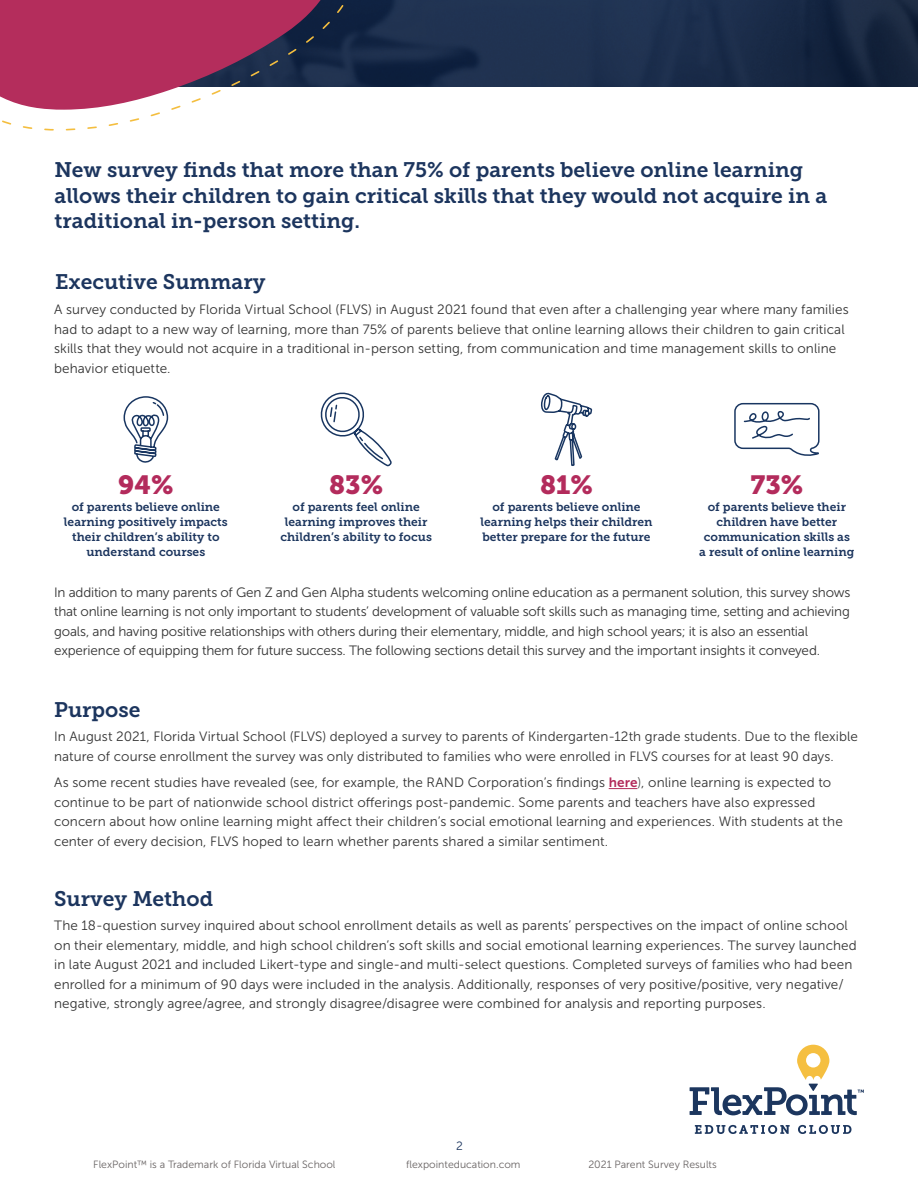
<style>
.page{position:relative;width:918px;height:1188px;background:#fff}
.page>*{position:absolute;margin:0;border:0;box-sizing:border-box;transform-origin:0 0}
.t1{font:26.25px "Museo Slab 900";color:#b32b5c}
.t2{font:21px/25.2px "Museo Slab 700";color:#1c355e}
.t3{font:13.5px/19.5px "Museo Sans 300";letter-spacing:.005em;color:#333}
.t4{font:13.5px/19.5px "Museo Sans 300";letter-spacing:-.015em;color:#333}
.t5{font:12px/15px "Museo Slab 700";color:#1c355e;text-align:center}
.t6{font:12px/15px "Museo Slab 700";color:#1c365e;text-align:center}
.t7{font:12px "Museo Sans 300";color:#1d365f}
.t8{font:10.5px "Museo Sans 300";color:#686363}
.s1{font-family:"Museo Sans 700";color:#b32b5b}
.s2{color:#515151}
</style>
<div class="page">
<img style="left:356px;top:0;width:562px;height:87px">
<svg style="left:0;top:0;width:356px;height:131px"></svg>
<svg style="left:695px;top:1125px;width:95px;height:9px"></svg>
<svg style="left:798px;top:1125px;width:54px;height:9px"></svg>
<svg style="left:690px;top:1045px;width:174px;height:70px"></svg>
<svg style="left:123px;top:396px;width:46px;height:67px"></svg>
<svg style="left:320px;top:392px;width:72px;height:75px"></svg>
<svg style="left:541px;top:392px;width:52px;height:74px"></svg>
<svg style="left:734px;top:402px;width:86px;height:54px"></svg>
<svg style="left:609px;top:788px;width:28px;height:1px"></svg>
<h2 class="t2" style="left:55px;top:158px;width:774px">New survey finds that more than 75% of parents believe online learning allows their children to gain critical skills that they would not acquire in a traditional in-person setting.</h2>
<h2 class="t2" style="left:55px;top:269px;width:212px">Executive Summary</h2>
<p class="t3" style="left:54px;top:300px;width:796px">A survey conducted by Florida Virtual School (FLVS) in August 2021 found that even after a challenging year where many families had to adapt to a new way of learning, more than 75% of parents believe that online learning allows their children to gain critical skills that they would not acquire in a traditional in-person setting, from communication and time management skills to online behavior etiquette.</p>
<h1 class="t1" style="left:118px;top:470px;width:57px">94%</h1>
<p class="t5" style="left:64px;top:500px;width:165px">of parents believe online learning positively impacts their children’s ability to understand courses</p>
<h1 class="t1" style="left:329px;top:470px;width:55px">83%</h1>
<p class="t6" style="left:280px;top:500px;width:153px">of parents feel online learning improves their children’s ability to focus</p>
<h1 class="t1" style="left:540px;top:470px;width:54px">81%</h1>
<p class="t5" style="left:481px;top:500px;width:173px">of parents believe online learning helps their children better prepare for the future</p>
<h1 class="t1" style="left:751px;top:470px;width:54px">73%</h1>
<p class="t5" style="left:699px;top:500px;width:157px">of parents believe their children have better communication skills as a result of online learning</p>
<p class="t4" style="left:54px;top:582px;width:798px">In addition to many parents of Gen Z and Gen Alpha students welcoming online education as a permanent solution, this survey shows that online learning is not only important to students’ development of valuable soft skills such as managing time, setting and achieving goals, and having positive relationships with others during their elementary, middle, and high school years; it is also an essential experience of equipping them for future success. The following sections detail this survey and the important insights it conveyed.</p>
<h2 class="t2" style="left:54px;top:698px;width:88px">Purpose</h2>
<p class="t3" style="left:54px;top:727px;width:805px">In August 2021, Florida Virtual School (FLVS) deployed a survey to parents of Kindergarten-12th grade students. Due to the flexible nature of course enrollment the survey was only distributed to families who were enrolled in FLVS courses for at least 90 days.</p>
<p class="t3" style="left:54px;top:773px;width:790px">As some recent studies have revealed (see, for example, the RAND Corporation’s findings <span class="s1">here</span><span class="s2">)</span>, online learning is expected to continue to be part of nationwide school district offerings post-pandemic. Some parents and teachers have also expressed concern about how online learning might affect their children’s social emotional learning and experiences. With students at the center of every decision, FLVS hoped to learn whether parents shared a similar sentiment.</p>
<h2 class="t2" style="left:54px;top:886px;width:161px">Survey Method</h2>
<p class="t3" style="left:54px;top:916px;width:804px">The 18-question survey inquired about school enrollment details as well as parents’ perspectives on the impact of online school on their elementary, middle, and high school children’s soft skills and social emotional learning experiences. The survey launched in late August 2021 and included Likert-type and single-and multi-select questions. Completed surveys of families who had been enrolled for a minimum of 90 days were included in the analysis. Additionally, responses of very positive/positive, very negative/ negative, strongly agree/agree, and strongly disagree/disagree were combined for analysis and reporting purposes.</p>
<p class="t7" style="left:456px;top:1140px;width:8px">2</p>
<p class="t8" style="left:93px;top:1159px;width:244px">FlexPoint™ is a Trademark of Florida Virtual School</p>
<p class="t8" style="left:406px;top:1159px;width:116px">flexpointeducation.com</p>
<p class="t8" style="left:588px;top:1159px;width:130px">2021 Parent Survey Results</p>
</div>
